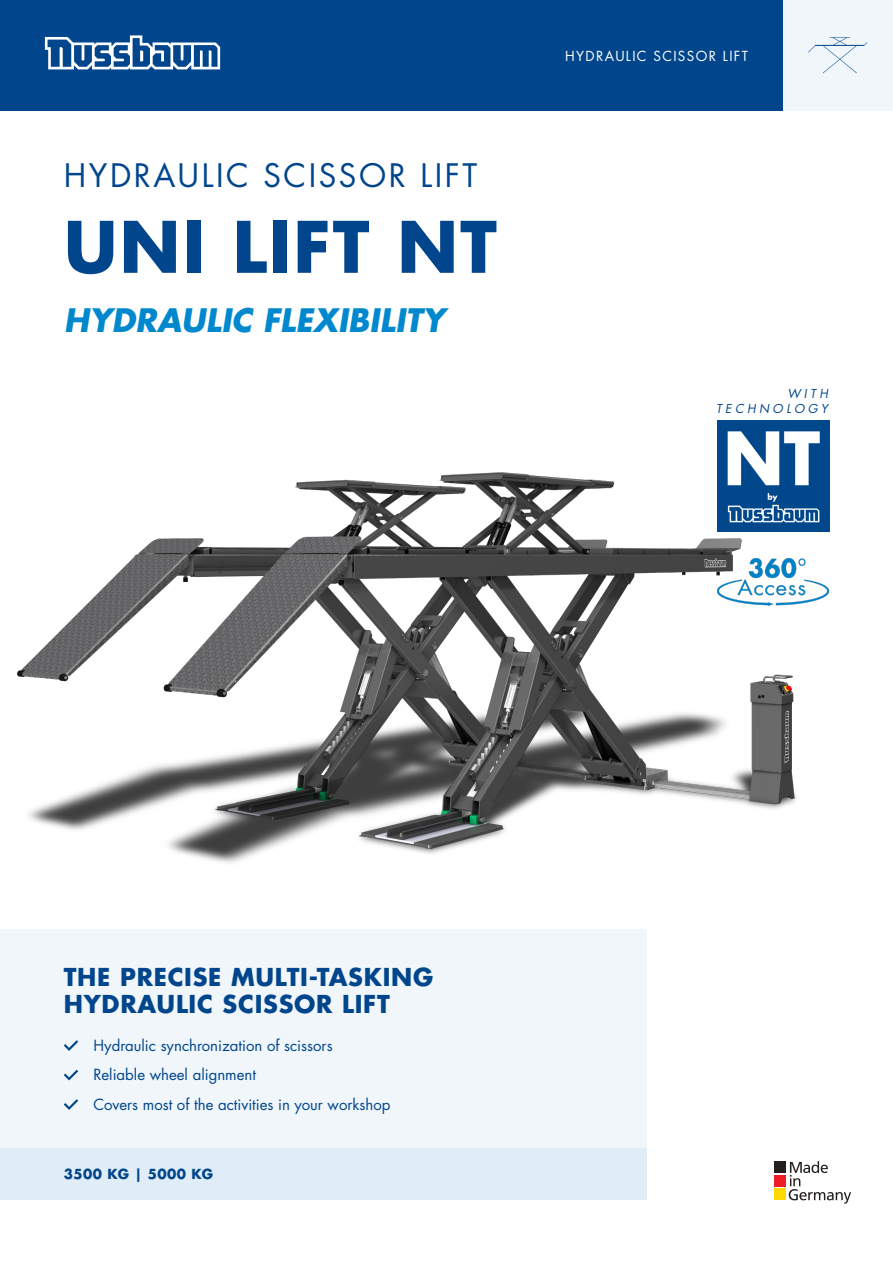
<style>
.page{position:relative;width:893px;height:1263px;background:#fff}
.page>*{position:absolute;margin:0;border:0;box-sizing:border-box;transform-origin:0 0}
.t1{font:700 69px "Futura LT Pro";letter-spacing:.03em;color:#01468c}
.t2{font:31.5px "Futura LT Pro";letter-spacing:.08em;color:#01468c}
.t3{font:italic 700 31.5px "Futura LT Pro";color:#0088ce}
.t4{font:700 24px/27px "Futura LT Pro";letter-spacing:.03em;color:#01468c}
.t5{font:15px "Futura LT Pro";color:#01468c}
.t6{font:13.5px "Futura LT Pro";letter-spacing:.1em;color:#fff}
.t7{font:700 13.5px "Futura LT Pro";letter-spacing:.03em;color:#01468c}
.T___Entête_1{font:italic 12px/14.4px "Futura LT Pro";letter-spacing:.285em;color:#01468c;text-align:right}
</style>
<div class="page">
<img style="left:17px;top:472px;width:780px;height:391px">
<div style="left:782px;top:0;width:111px;height:111px;background:#f0f6fa"></div>
<svg style="left:808px;top:37px;width:59px;height:36px"></svg>
<div style="left:0;top:0;width:782px;height:111px;background:#01468c"></div>
<svg style="left:45px;top:35px;width:175px;height:34px"></svg>
<div style="left:775px;top:1161px;width:11px;height:12px;background:#231f20"></div>
<div style="left:775px;top:1175px;width:11px;height:11px;background:#ee1d23"></div>
<div style="left:775px;top:1188px;width:11px;height:12px;background:#ffd801"></div>
<svg style="left:789px;top:1161px;width:62px;height:42px"></svg>
<img style="left:717px;top:551px;width:112px;height:60px">
<img style="left:717px;top:420px;width:112px;height:112px">
<div style="left:0;top:929px;width:646px;height:270px;background:#f0f6fa"></div>
<svg style="left:64px;top:1040px;width:14px;height:11px"></svg>
<svg style="left:64px;top:1070px;width:14px;height:10px"></svg>
<svg style="left:64px;top:1099px;width:14px;height:11px"></svg>
<div style="left:0;top:1148px;width:646px;height:51px;background:#e1edf6"></div>
<p class="t2" style="left:64px;top:154px;width:415px">HYDRAULIC SCISSOR LIFT</p>
<p class="t1" style="left:64px;top:194px;width:435px">UNI LIFT NT</p>
<p class="t3" style="left:64px;top:296px;width:382px">HYDRAULIC FLEXIBILITY</p>
<p class="t6" style="left:565px;top:47px;width:184px">HYDRAULIC SCISSOR LIFT</p>
<p class="T___Entête_1" style="left:716px;top:387px;width:113px">WITH<br>TECHNOLOGY</p>
<p class="t4" style="left:64px;top:962px;width:371px">THE PRECISE MULTI-TASKING<br>HYDRAULIC SCISSOR LIFT</p>
<p class="t5" style="left:94px;top:1035px;width:241px">Hydraulic synchronization of scissors</p>
<p class="t5" style="left:94px;top:1064px;width:164px">Reliable wheel alignment</p>
<p class="t5" style="left:94px;top:1094px;width:298px">Covers most of the activities in your workshop</p>
<p class="t7" style="left:64px;top:1163px;width:151px">3500 KG | 5000 KG</p>
</div>
